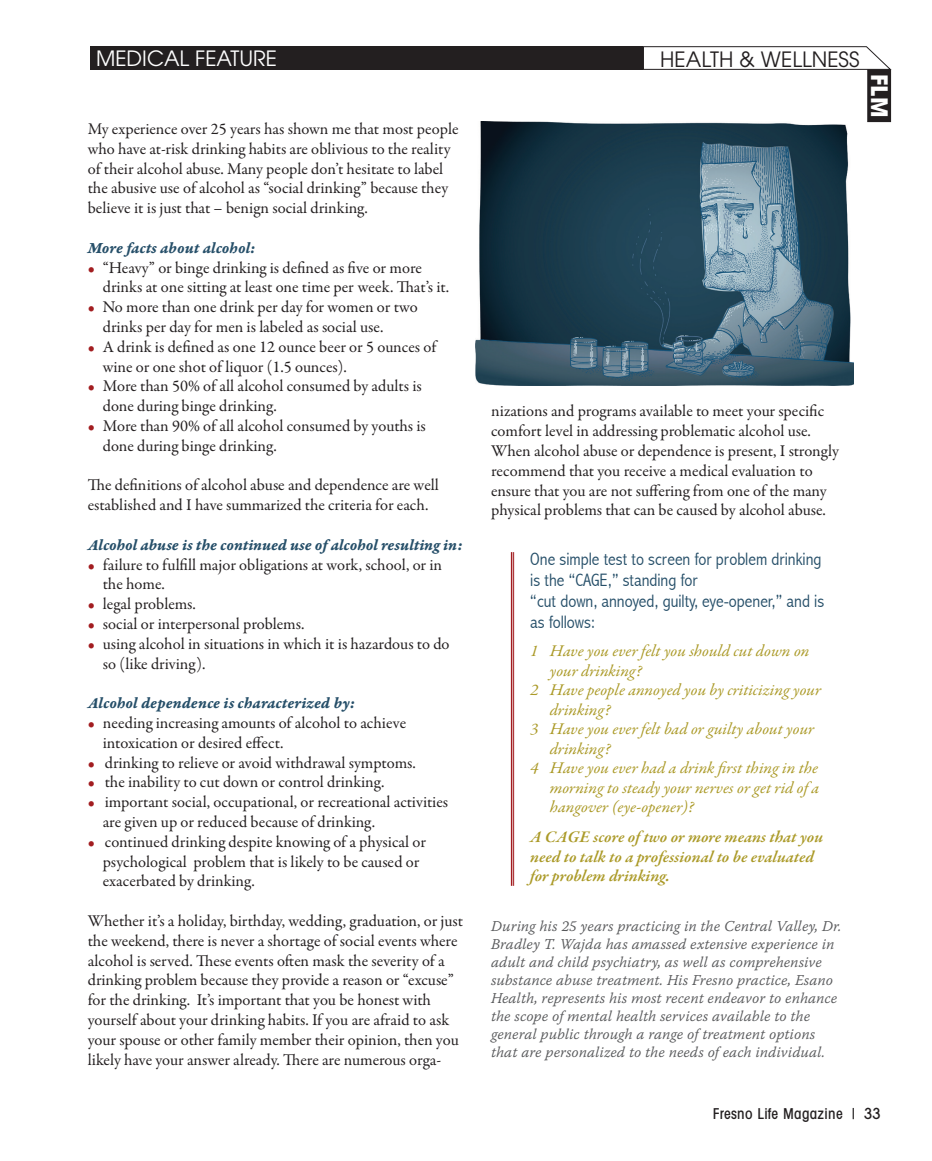
<style>
.page{position:relative;width:932px;height:1161px;background:#fff}
.page>*{position:absolute;margin:0;border:0;box-sizing:border-box;transform-origin:0 0}
.t1{font:700 22.5px "Avant Garde";color:#fff}
.t2{font:21px "Avant Garde";color:#231f20}
.t3{font:21px "Avant Garde";color:#fff}
.t4{font:300 condensed 18px/21px "Abadi";color:#264f69;scale:1.04 1}
.t5{font:16.5px/19.8px "Garamond Premr Pro";color:#231f20}
.t6{font:italic 16.5px "Garamond Premr Pro";color:#ab9a28;scale:1.04 1}
.t7{font:16.5px "Garamond Premr Pro Bd It Capt";letter-spacing:-.005em;color:#264f69}
.t8{font:italic 600 16.5px/19.5px "Garamond Premr Pro";letter-spacing:-.005em;color:#ab9a28;scale:1.04 1}
.t9{font:15px/18px "Warnock Pro Light It Capt";color:#57585a}
.t10{font:500 condensed 15px "Avant Garde";letter-spacing:.02em;color:#231f20}
.s1{color:#a21d20}
.s2{font-stretch:normal}
</style>
<div class="page">
<hr style="left:513px;top:552px;width:1px;height:334px;background:#a21d20">
<hr style="left:511px;top:552px;width:1px;height:334px;background:#a21d20">
<div style="left:867px;top:70px;width:23px;height:52px;background:#231f20"></div>
<div style="left:867px;top:69px;width:23px;height:53px;border:1px solid #231f20"></div>
<svg style="left:643px;top:46px;width:249px;height:24px"></svg>
<div style="left:90px;top:46px;width:553px;height:24px;background:#231f20"></div>
<img style="left:475px;top:122px;width:378px;height:264px">
<p class="t3" style="left:96px;top:46px;width:183px">MEDICAL FEATURE</p>
<p class="t2" style="left:660px;top:47px;width:201px">HEALTH &amp; WELLNESS</p>
<p class="t5" style="left:88px;top:119px;width:372px">My experience over 25 years has shown me that most people who have at-risk drinking habits are oblivious to the reality of their alcohol abuse. Many people don’t hesitate to label the abusive use of alcohol as “social drinking” because they believe it is just that – benign social drinking.</p>
<p class="t7" style="left:88px;top:238px;width:169px">More facts about alcohol:</p>
<p class="t5" style="left:103px;top:258px;width:348px;text-indent:-15px"><span class="s1">•</span> “Heavy” or binge drinking is defined as five or more drinks at one sitting at least one time per week. That’s it.</p>
<p class="t5" style="left:103px;top:297px;width:316px;text-indent:-15px"><span class="s1">•</span> No more than one drink per day for women or two drinks per day for men is labeled as social use.</p>
<p class="t5" style="left:103px;top:337px;width:335px;text-indent:-15px"><span class="s1">•</span> A drink is defined as one 12 ounce beer or 5 ounces of wine or one shot of liquor (1.5 ounces).</p>
<p class="t5" style="left:103px;top:377px;width:320px;text-indent:-15px"><span class="s1">•</span> More than 50% of all alcohol consumed by adults is done during binge drinking.</p>
<p class="t5" style="left:103px;top:416px;width:324px;text-indent:-15px"><span class="s1">•</span> More than 90% of all alcohol consumed by youths is done during binge drinking.</p>
<p class="t5" style="left:88px;top:476px;width:352px">The definitions of alcohol abuse and dependence are well established and I have summarized the criteria for each.</p>
<p class="t7" style="left:88px;top:535px;width:377px">Alcohol abuse is the continued use of alcohol resulting in:</p>
<p class="t5" style="left:103px;top:555px;width:341px;text-indent:-15px"><span class="s1">•</span> failure to fulfill major obligations at work, school, or in the home.</p>
<p class="t5" style="left:88px;top:594px;width:110px"><span class="s1">•</span> legal problems.</p>
<p class="t5" style="left:88px;top:614px;width:218px"><span class="s1">•</span> social or interpersonal problems.</p>
<p class="t5" style="left:103px;top:634px;width:348px;text-indent:-15px"><span class="s1">•</span> using alcohol in situations in which it is hazardous to do so (like driving).</p>
<p class="t7" style="left:88px;top:693px;width:269px">Alcohol dependence is characterized by:</p>
<p class="t5" style="left:103px;top:713px;width:305px;text-indent:-15px"><span class="s1">•</span> needing increasing amounts of alcohol to achieve intoxication or desired effect.</p>
<p class="t5" style="left:88px;top:753px;width:329px"><span class="s1">•</span> drinking to relieve or avoid withdrawal symptoms.</p>
<p class="t5" style="left:88px;top:773px;width:298px"><span class="s1">•</span> the inability to cut down or control drinking.</p>
<p class="t5" style="left:103px;top:792px;width:347px;text-indent:-15px"><span class="s1">•</span> important social, occupational, or recreational activities are given up or reduced because of drinking.</p>
<p class="t5" style="left:103px;top:832px;width:325px;text-indent:-15px"><span class="s1">•</span> continued drinking despite knowing of a physical or psychological problem that is likely to be caused or exacerbated by drinking.</p>
<p class="t5" style="left:88px;top:911px;width:377px">Whether it’s a holiday, birthday, wedding, graduation, or just the weekend, there is never a shortage of social events where alcohol is served. These events often mask the severity of a drinking problem because they provide a reason or “excuse” for the drinking. It’s important that you be honest with yourself about your drinking habits. If you are afraid to ask your spouse or other family member their opinion, then you likely have your answer already. There are numerous orga-</p>
<p class="t5" style="left:491px;top:402px;width:349px">nizations and programs available to meet your specific comfort level in addressing problematic alcohol use.<br>When alcohol abuse or dependence is present, I strongly recommend that you receive a medical evaluation to ensure that you are not suffering from one of the many physical problems that can be caused by alcohol abuse.</p>
<p class="t4" style="left:530px;top:548px;width:284px">One simple test to screen for problem drinking is the “CAGE,” standing for<br>“cut down, annoyed, guilty, eye-opener,” and is as follows:</p>
<p class="t6" style="left:530px;top:640px;width:270px">1 Have you ever felt you should cut down on</p>
<p class="t6" style="left:550px;top:660px;width:90px">your drinking?</p>
<p class="t6" style="left:530px;top:679px;width:281px">2 Have people annoyed you by criticizing your</p>
<p class="t6" style="left:550px;top:699px;width:60px">drinking?</p>
<p class="t6" style="left:530px;top:719px;width:274px">3 Have you ever felt bad or guilty about your</p>
<p class="t6" style="left:550px;top:738px;width:60px">drinking?</p>
<p class="t6" style="left:530px;top:758px;width:278px">4 Have you ever had a drink first thing in the</p>
<p class="t6" style="left:550px;top:777px;width:261px">morning to steady your nerves or get rid of a</p>
<p class="t6" style="left:550px;top:797px;width:140px">hangover (eye-opener)?</p>
<p class="t8" style="left:530px;top:828px;width:283px">A CAGE score of two or more means that you need to talk to a professional to be evaluated for problem drinking.</p>
<p class="t9" style="left:491px;top:917px;width:352px">During his 25 years practicing in the Central Valley, Dr.<br>Bradley T. Wajda has amassed extensive experience in adult and child psychiatry, as well as comprehensive substance abuse treatment. His Fresno practice, Esano Health, represents his most recent endeavor to enhance the scope of mental health services available to the general public through a range of treatment options that are personalized to the needs of each individual.</p>
<h1 class="t1" style="left:894px;top:74px;width:45px;rotate:90deg">FLM</h1>
<p class="t10" style="left:712px;top:1104px;width:170px">Fresno Life Magazine | <span class="s2">33</span></p>
</div>
